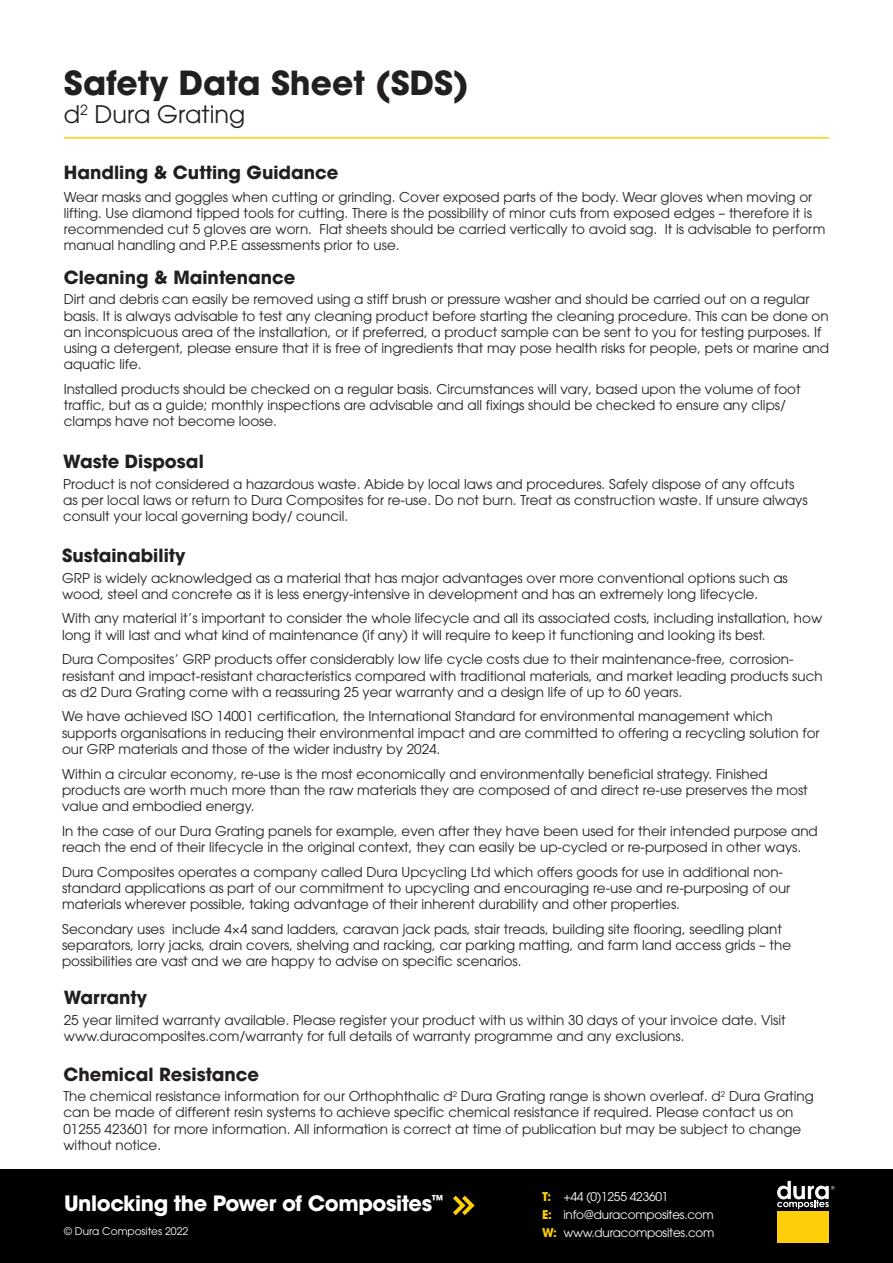
<style>
.page{position:relative;width:893px;height:1263px;background:#fff}
.page>*{position:absolute;margin:0;border:0;box-sizing:border-box;transform-origin:0 0}
.datasheet_Heading_1{font:700 33px "ITC Avant Garde Pro";color:#231f20}
.Datasheet_Heading{font:24px "ITC Avant Garde Pro";color:#231f20}
.t1{font:700 21px "ITC Avant Garde Pro";letter-spacing:-.02em;color:#fff}
.Text_Heading{font:700 18px "ITC Avant Garde Pro";color:#231f20}
.Text{font:700 18px "ITC Avant Garde Pro";color:#231f20}
.Text-2{font:13.5px/16.2px "ITC Avant Garde Pro";color:#231f20}
.t2{font:12px/18px "ITC Avant Garde Pro";letter-spacing:-.02em;color:#fff}
.t3{font:10.5px "ITC Avant Garde Pro";color:#fff}
.s1{font-weight:700;color:#fece08}
</style>
<div class="page">
<div style="left:0;top:1169px;width:893px;height:94px;background:#000"></div>
<svg style="left:453px;top:1196px;width:22px;height:19px"></svg>
<div style="left:777px;top:1211px;width:52px;height:32px;background:#fece08"></div>
<svg style="left:777px;top:1181px;width:58px;height:28px"></svg>
<hr style="left:64px;top:137px;width:765px;height:2px;background:#fece08">
<p class="datasheet_Heading_1" style="left:64px;top:60px;width:406px">Safety Data Sheet (SDS)</p>
<p class="Datasheet_Heading" style="left:64px;top:100px;width:183px">d<sup>2</sup> Dura Grating</p>
<p class="Text" style="left:64px;top:160px;width:276px">Handling &amp; Cutting Guidance</p>
<p class="Text-2" style="left:64px;top:188px;width:763px">Wear masks and goggles when cutting or grinding. Cover exposed parts of the body. Wear gloves when moving or lifting. Use diamond tipped tools for cutting. There is the possibility of minor cuts from exposed edges – therefore it is recommended cut 5 gloves are worn. Flat sheets should be carried vertically to avoid sag. It is advisable to perform manual handling and P.P.E assessments prior to use.</p>
<p class="Text_Heading" style="left:64px;top:265px;width:233px">Cleaning &amp; Maintenance</p>
<p class="Text-2" style="left:64px;top:291px;width:767px">Dirt and debris can easily be removed using a stiff brush or pressure washer and should be carried out on a regular basis. It is always advisable to test any cleaning product before starting the cleaning procedure. This can be done on an inconspicuous area of the installation, or if preferred, a product sample can be sent to you for testing purposes. If using a detergent, please ensure that it is free of ingredients that may pose health risks for people, pets or marine and aquatic life.</p>
<p class="Text-2" style="left:64px;top:381px;width:738px">Installed products should be checked on a regular basis. Circumstances will vary, based upon the volume of foot traffic, but as a guide; monthly inspections are advisable and all fixings should be checked to ensure any clips/ clamps have not become loose.</p>
<p class="Text_Heading" style="left:63px;top:450px;width:142px">Waste Disposal</p>
<p class="Text-2" style="left:63px;top:476px;width:746px">Product is not considered a hazardous waste. Abide by local laws and procedures. Safely dispose of any offcuts as per local laws or return to Dura Composites for re-use. Do not burn. Treat as construction waste. If unsure always consult your local governing body/ council.</p>
<p class="Text_Heading" style="left:62px;top:543px;width:125px">Sustainability</p>
<p class="Text-2" style="left:62px;top:569px;width:727px">GRP is widely acknowledged as a material that has major advantages over more conventional options such as wood, steel and concrete as it is less energy-intensive in development and has an extremely long lifecycle.</p>
<p class="Text-2" style="left:62px;top:610px;width:762px">With any material it’s important to consider the whole lifecycle and all its associated costs, including installation, how long it will last and what kind of maintenance (if any) it will require to keep it functioning and looking its best.</p>
<p class="Text-2" style="left:62px;top:651px;width:762px">Dura Composites’ GRP products offer considerably low life cycle costs due to their maintenance-free, corrosion&shy;resistant and impact-resistant characteristics compared with traditional materials, and market leading products such as d2 Dura Grating come with a reassuring 25 year warranty and a design life of up to 60 years.</p>
<p class="Text-2" style="left:62px;top:708px;width:759px">We have achieved ISO 14001 certification, the International Standard for environmental management which supports organisations in reducing their environmental impact and are committed to offering a recycling solution for our GRP materials and those of the wider industry by 2024.</p>
<p class="Text-2" style="left:62px;top:765px;width:747px">Within a circular economy, re-use is the most economically and environmentally beneficial strategy. Finished products are worth much more than the raw materials they are composed of and direct re-use preserves the most value and embodied energy.</p>
<p class="Text-2" style="left:62px;top:822px;width:757px">In the case of our Dura Grating panels for example, even after they have been used for their intended purpose and reach the end of their lifecycle in the original context, they can easily be up-cycled or re-purposed in other ways.</p>
<p class="Text-2" style="left:62px;top:863px;width:730px">Dura Composites operates a company called Dura Upcycling Ltd which offers goods for use in additional non&shy;standard applications as part of our commitment to upcycling and encouraging re-use and re-purposing of our materials wherever possible, taking advantage of their inherent durability and other properties.</p>
<p class="Text-2" style="left:62px;top:920px;width:731px">Secondary uses include 4×4 sand ladders, caravan jack pads, stair treads, building site flooring, seedling plant separators, lorry jacks, drain covers, shelving and racking, car parking matting, and farm land access grids – the possibilities are vast and we are happy to advise on specific scenarios.</p>
<p class="Text_Heading" style="left:64px;top:985px;width:85px">Warranty</p>
<p class="Text-2" style="left:64px;top:1011px;width:723px">25 year limited warranty available. Please register your product with us within 30 days of your invoice date. Visit www.duracomposites.com/warranty for full details of warranty programme and any exclusions.</p>
<p class="Text_Heading" style="left:63px;top:1062px;width:197px">Chemical Resistance</p>
<p class="Text-2" style="left:63px;top:1088px;width:752px">The chemical resistance information for our Orthophthalic d<sup>2</sup> Dura Grating range is shown overleaf. d<sup>2</sup> Dura Grating can be made of different resin systems to achieve specific chemical resistance if required. Please contact us on 01255 423601 for more information. All information is correct at time of publication but may be subject to change without notice.</p>
<h3 class="t1" style="left:64px;top:1189px;width:381px">Unlocking the Power of Composites<sup>™</sup></h3>
<p class="t3" style="left:64px;top:1224px;width:126px">© Dura Composites 2022</p>
<p class="t2" style="left:542px;top:1187px;width:174px"><span class="s1">T:</span> +44 (0)1255 423601<br><span class="s1">E:</span> info@duracomposites.com<br><span class="s1">W:</span> www.duracomposites.com</p>
</div>
